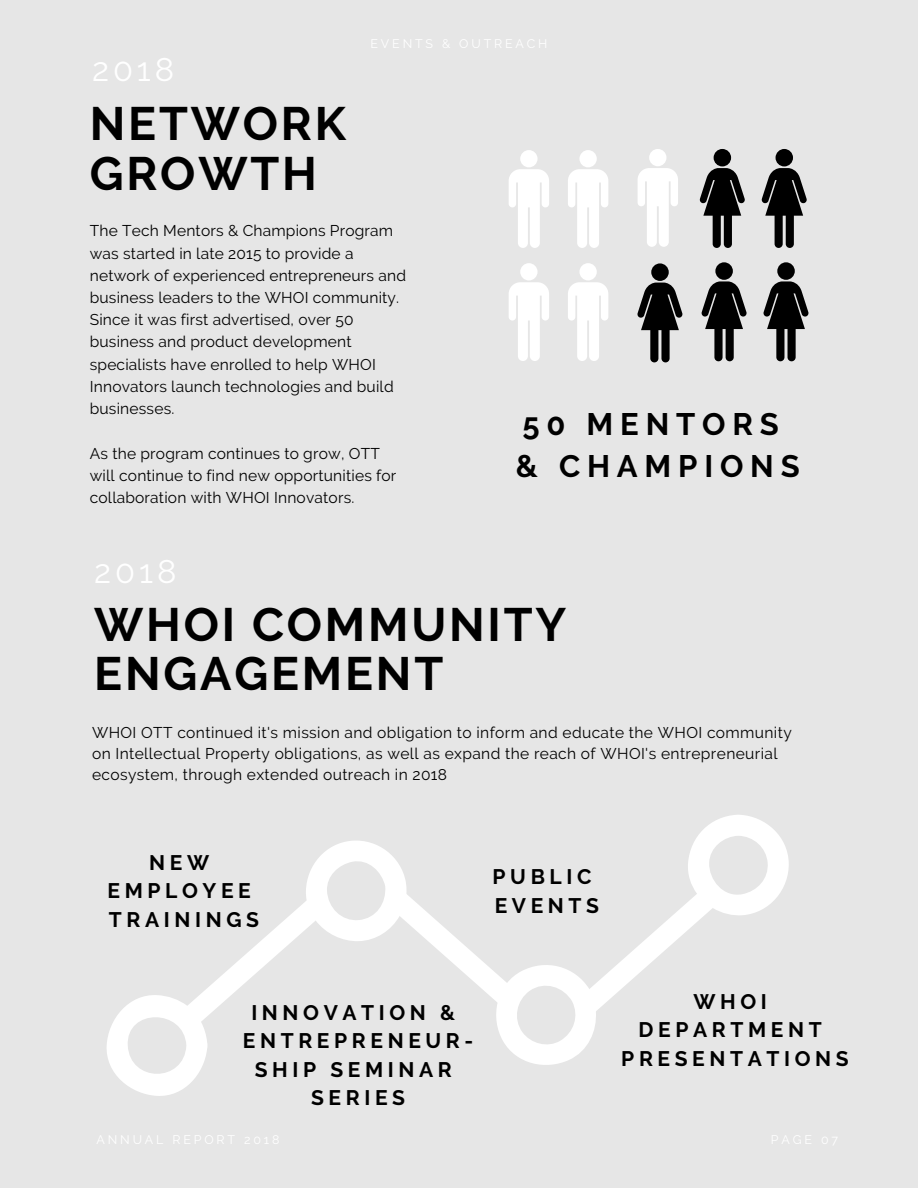
<style>
.page{position:relative;width:918px;height:1188px;background:#e6e6e6}
.page>*{position:absolute;margin:0;border:0;box-sizing:border-box;transform-origin:0 0}
.t1{font:700 46.65px/49.8px "Raleway";letter-spacing:.06em;color:#000}
.t2{font:32.7px "Raleway";letter-spacing:.12em;color:#fff}
.t3{font:700 31.05px/42.3px "Raleway";letter-spacing:.22em;color:#000}
.t4{font:700 21px/28.5px "Raleway";letter-spacing:.22em;color:#000;text-align:center}
.t5{font:15.6px/22.2px "Raleway";letter-spacing:.01em;color:#000}
</style>
<div class="page">
<div style="left:520px;top:150px;width:18px;height:17px;background:#fff;border-radius:50%"></div>
<svg style="left:509px;top:169px;width:40px;height:79px"></svg>
<div style="left:714px;top:149px;width:17px;height:17px;background:#000;border-radius:50%"></div>
<svg style="left:700px;top:168px;width:45px;height:80px"></svg>
<div style="left:776px;top:149px;width:17px;height:17px;background:#000;border-radius:50%"></div>
<svg style="left:762px;top:168px;width:45px;height:80px"></svg>
<div style="left:651px;top:263px;width:18px;height:18px;background:#000;border-radius:50%"></div>
<svg style="left:638px;top:283px;width:44px;height:79px"></svg>
<div style="left:715px;top:262px;width:18px;height:18px;background:#000;border-radius:50%"></div>
<svg style="left:702px;top:281px;width:45px;height:80px"></svg>
<div style="left:777px;top:262px;width:18px;height:18px;background:#000;border-radius:50%"></div>
<svg style="left:764px;top:281px;width:44px;height:80px"></svg>
<div style="left:579px;top:150px;width:18px;height:17px;background:#fff;border-radius:50%"></div>
<svg style="left:568px;top:169px;width:40px;height:79px"></svg>
<div style="left:520px;top:263px;width:18px;height:17px;background:#fff;border-radius:50%"></div>
<svg style="left:509px;top:282px;width:40px;height:79px"></svg>
<div style="left:579px;top:263px;width:18px;height:17px;background:#fff;border-radius:50%"></div>
<svg style="left:568px;top:282px;width:40px;height:79px"></svg>
<div style="left:649px;top:149px;width:17px;height:17px;background:#fff;border-radius:50%"></div>
<svg style="left:638px;top:168px;width:40px;height:79px"></svg>
<svg style="left:107px;top:815px;width:682px;height:281px"></svg>
<h2 class="t2" style="left:92px;top:51px;width:84px">2018</h2>
<h1 class="t1" style="left:90px;top:99px;width:258px">NETWORK<br>GROWTH</h1>
<p class="t5" style="left:90px;top:220px;width:318px">The Tech Mentors &amp; Champions Program was started in late 2015 to provide a network of experienced entrepreneurs and business leaders to the WHOI community.<br>Since it was first advertised, over 50 business and product development specialists have enrolled to help WHOI Innovators launch technologies and build businesses.</p>
<p class="t5" style="left:90px;top:442px;width:308px">As the program continues to grow, OTT will continue to find new opportunities for collaboration with WHOI Innovators.</p>
<h2 class="t2" style="left:94px;top:552px;width:84px">2018</h2>
<h3 class="t3" style="left:516px;top:402px;width:285px">50 MENTORS &amp; CHAMPIONS</h3>
<h1 class="t1" style="left:94px;top:599px;width:473px">WHOI COMMUNITY<br>ENGAGEMENT</h1>
<p class="t5" style="left:92px;top:722px;width:701px;line-height:21.1px">WHOI OTT continued it's mission and obligation to inform and educate the WHOI community on Intellectual Property obligations, as well as expand the reach of WHOI's entrepreneurial ecosystem, through extended outreach in 2018</p>
<h3 class="t4" style="left:108px;top:848px;width:153px">NEW<br>EMPLOYEE<br>TRAININGS</h3>
<h3 class="t4" style="left:493px;top:862px;width:108px;text-align:left">PUBLIC<br>EVENTS</h3>
<h3 class="t4" style="left:243px;top:998px;width:232px">INNOVATION &amp;<br>ENTREPRENEUR-<br>SHIP SEMINAR<br>SERIES</h3>
<h3 class="t4" style="left:621px;top:987px;width:229px">WHOI<br>DEPARTMENT<br>PRESENTATIONS</h3>
</div>
